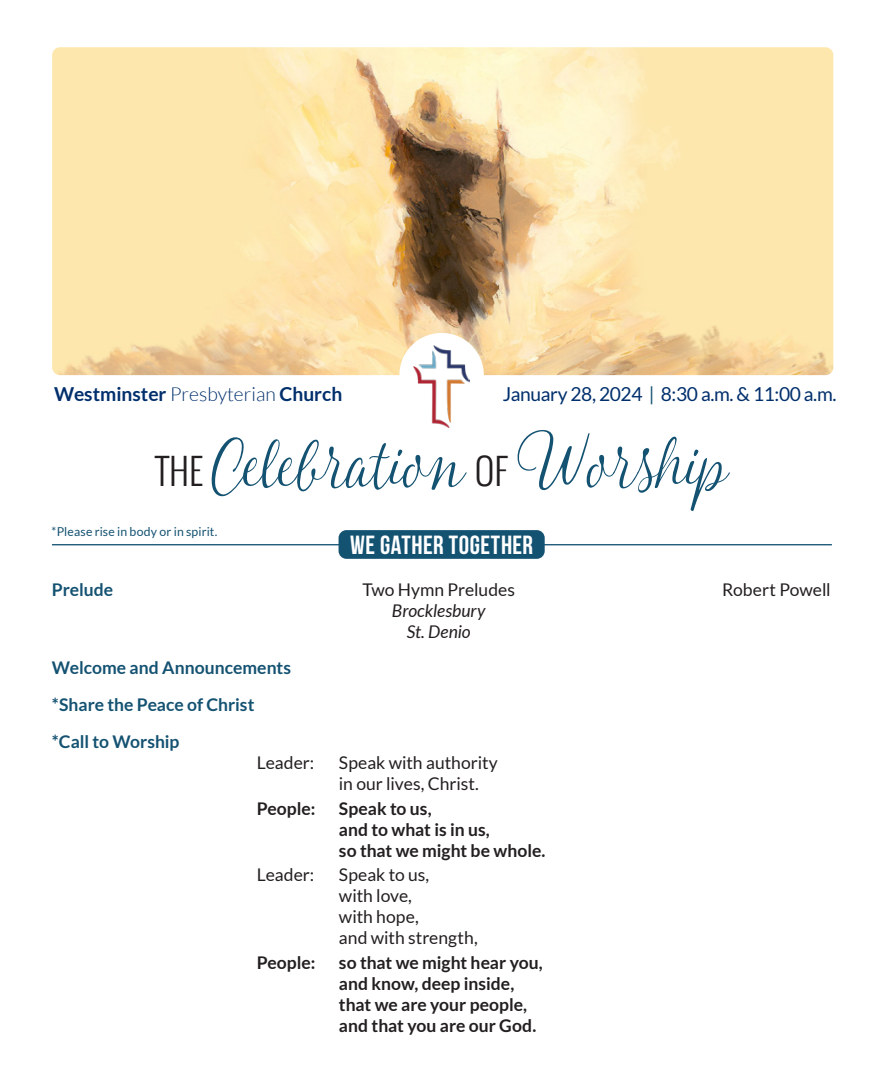
<style>
.page{position:relative;width:882px;height:1071px;background:#fff}
.page>*{position:absolute;margin:0;border:0;box-sizing:border-box;transform-origin:0 0}
.t1{font:100.1px "Fabulous";color:#145272}
.t2{font:300 36.4px "Oswald";color:#231f20}
.t3{font:26.25px "Bebas Neue";letter-spacing:.02em;color:#fff}
.t4{font:19.25px "Lato";letter-spacing:-.02em;color:#002f6c}
.t5{font:700 19.25px "Lato";color:#002f6c}
.t6{font:700 17.5px/21px "Lato";color:#231f20}
.t7{font:17.5px/21px "Lato";color:#231f20}
.t8{font:700 17.5px "Lato";color:#145272}
.t9{font:italic 17.5px/21px "Lato";color:#231f20;text-align:center}
.t10{font:12.25px "Lato";letter-spacing:.01em;color:#145272}
.s1{font-weight:300}
.s2{color:#145272}
</style>
<div class="page">
<div style="left:339px;top:530px;width:206px;height:29px;background:#145272;border-radius:8px"></div>
<hr style="left:52px;top:544px;width:292px;height:1px;background:#145272">
<hr style="left:541px;top:544px;width:291px;height:1px;background:#145272">
<img style="left:52px;top:47px;width:781px;height:328px">
<div style="left:399px;top:333px;width:85px;height:84px;background:#fff;border-radius:50%"></div>
<img style="left:413px;top:346px;width:57px;height:81px">
<p class="t5" style="left:54px;top:383px;width:290px">Westminster <span class="s1">Presbyterian</span> Church</p>
<p class="t4" style="left:503px;top:383px;width:335px">January 28, 2024 <span class="s2">|</span> 8:30 a.m. &amp; 11:00 a.m.</p>
<p class="t2" style="left:156px;top:445px;width:49px">THE</p>
<p class="t1" style="left:210px;top:413px;width:254px">Celebration</p>
<p class="t2" style="left:475px;top:445px;width:34px">OF</p>
<p class="t1" style="left:517px;top:413px;width:211px">Worship</p>
<p class="t10" style="left:52px;top:525px;width:167px">*Please rise in body or in spirit.</p>
<p class="t3" style="left:350px;top:530px;width:185px">WE GATHER TOGETHER</p>
<p class="t8" style="left:52px;top:579px;width:63px">Prelude</p>
<p class="t7" style="left:362px;top:579px;width:154px">Two Hymn Preludes</p>
<p class="t7" style="left:722px;top:579px;width:110px">Robert Powell</p>
<p class="t9" style="left:392px;top:600px;width:95px">Brocklesbury<br>St. Denio</p>
<p class="t8" style="left:52px;top:658px;width:241px">Welcome and Announcements</p>
<p class="t8" style="left:52px;top:695px;width:204px">*Share the Peace of Christ</p>
<p class="t8" style="left:52px;top:731px;width:129px">*Call to Worship</p>
<p class="t7" style="left:257px;top:752px;width:59px">Leader:</p>
<p class="t7" style="left:339px;top:752px;width:160px">Speak with authority in our lives, Christ.</p>
<p class="t6" style="left:257px;top:797px;width:60px">People:</p>
<p class="t6" style="left:339px;top:797px;width:208px">Speak to us,<br>and to what is in us,<br>so that we might be whole.</p>
<p class="t7" style="left:257px;top:864px;width:59px">Leader:</p>
<p class="t7" style="left:339px;top:864px;width:140px">Speak to us,<br>with love,<br>with hope,<br>and with strength,</p>
<p class="t6" style="left:257px;top:952px;width:60px">People:</p>
<p class="t6" style="left:339px;top:952px;width:205px">so that we might hear you, and know, deep inside, that we are your people, and that you are our God.</p>
</div>
